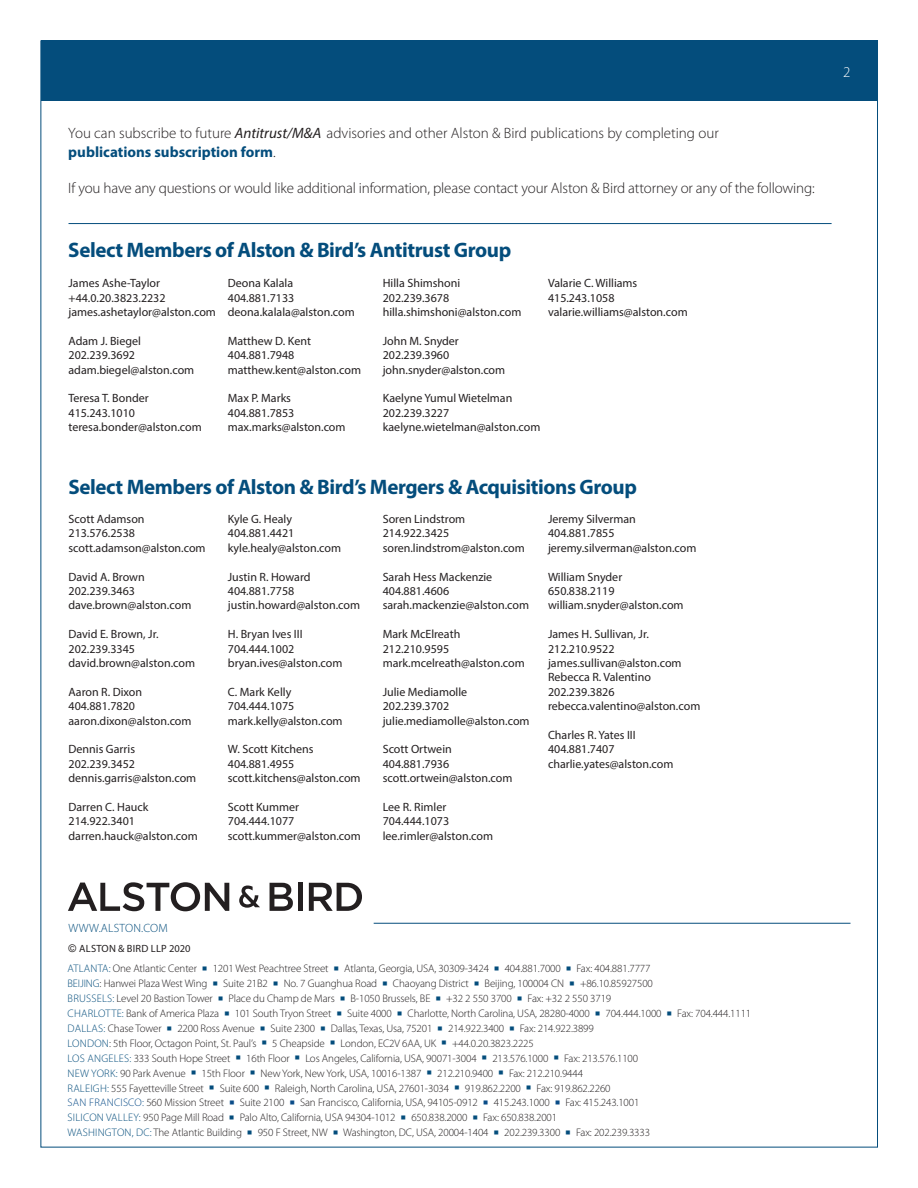
<style>
.page{position:relative;width:918px;height:1188px;background:#fff}
.page>*{position:absolute;margin:0;border:0;box-sizing:border-box;transform-origin:0 0}
.t1{font:700 21px "Myriad Pro";letter-spacing:-.02em;color:#044d7c}
.t2{font:300 15px/19px "Myriad Pro";letter-spacing:-.01em;color:#231f20}
.t3{font:300 15px "Myriad Pro";color:#fff}
.t4{font:12px/14.4px "Myriad Pro";color:#231f20}
.t5{font:300 12px "Myriad Pro";letter-spacing:.02em;color:#044d7c}
.t6{font:300 10.95px/14.9px "Myriad Pro";letter-spacing:-.01em;color:#231f20}
.t7{font:10.5px "Myriad Pro";letter-spacing:.02em;color:#231f20}
.s1{font-weight:400;font-style:italic}
.s2{font-weight:700;color:#044d7c}
.s3{font-family:"Arial"}
.s4{color:#044d7c}
.s5{color:#0a4c88}
</style>
<div class="page">
<div style="left:42px;top:40px;width:836px;height:61px;background:#044d7c"></div>
<hr style="left:69px;top:223px;width:763px;height:1px;background:#044d7c">
<svg style="left:68px;top:882px;width:161px;height:29px"></svg>
<svg style="left:239px;top:886px;width:21px;height:22px"></svg>
<svg style="left:270px;top:883px;width:23px;height:28px"></svg>
<div style="left:298px;top:883px;width:5px;height:28px;background:#231f20"></div>
<svg style="left:309px;top:883px;width:53px;height:28px"></svg>
<hr style="left:374px;top:923px;width:476px;height:1px;background:#044d7c">
<p class="t2" style="left:68px;top:123px;width:652px">You can subscribe to future <span class="s1">Antitrust/M&amp;A</span> advisories and other Alston &amp; Bird publications by completing our <span class="s2">publications subscription form</span>.</p>
<p class="t2" style="left:68px;top:178px;width:748px">If you have any questions or would like additional information, please contact your Alston &amp; Bird attorney or any of the following:</p>
<h1 class="t1" style="left:68px;top:236px;width:444px">Select Members of Alston &amp; Bird’s Antitrust Group</h1>
<p class="t4" style="left:69px;top:276px;width:149px">James Ashe-Taylor +44.0.20.3823.2232 james.ashetaylor@alston.com</p>
<p class="t4" style="left:69px;top:333px;width:127px">Adam J. Biegel<br>202.239.3692 adam.biegel@alston.com</p>
<p class="t4" style="left:69px;top:391px;width:135px">Teresa T. Bonder<br>415.243.1010 teresa.bonder@alston.com</p>
<p class="t4" style="left:228px;top:276px;width:128px">Deona Kalala<br>404.881.7133 deona.kalala@alston.com</p>
<p class="t4" style="left:228px;top:333px;width:135px">Matthew D. Kent<br>404.881.7948 matthew.kent@alston.com</p>
<p class="t4" style="left:228px;top:391px;width:119px">Max P. Marks<br>404.881.7853 max.marks@alston.com</p>
<p class="t4" style="left:383px;top:276px;width:140px">Hilla Shimshoni<br>202.239.3678 hilla.shimshoni@alston.com</p>
<p class="t4" style="left:383px;top:333px;width:124px">John M. Snyder<br>202.239.3960 john.snyder@alston.com</p>
<p class="t4" style="left:383px;top:391px;width:159px">Kaelyne Yumul Wietelman<br>202.239.3227 kaelyne.wietelman@alston.com</p>
<p class="t4" style="left:548px;top:276px;width:141px">Valarie C. Williams<br>415.243.1058 valarie.williams@alston.com</p>
<h1 class="t1" style="left:69px;top:473px;width:570px">Select Members of Alston &amp; Bird’s Mergers &amp; Acquisitions Group</h1>
<p class="t4" style="left:69px;top:512px;width:139px">Scott Adamson<br>213.576.2538 scott.adamson@alston.com</p>
<p class="t4" style="left:69px;top:569px;width:124px">David A. Brown<br>202.239.3463 dave.brown@alston.com</p>
<p class="t4" style="left:69px;top:627px;width:128px">David E. Brown, Jr.<br>202.239.3345 david.brown@alston.com</p>
<p class="t4" style="left:69px;top:684px;width:125px">Aaron R. Dixon<br>404.881.7820 aaron.dixon@alston.com</p>
<p class="t4" style="left:69px;top:742px;width:129px">Dennis Garris<br>202.239.3452 dennis.garris@alston.com</p>
<p class="t4" style="left:69px;top:800px;width:131px">Darren C. Hauck<br>214.922.3401 darren.hauck@alston.com</p>
<p class="t4" style="left:228px;top:512px;width:115px">Kyle G. Healy<br>404.881.4421 kyle.healy@alston.com</p>
<p class="t4" style="left:228px;top:569px;width:134px">Justin R. Howard<br>404.881.7758 justin.howard@alston.com</p>
<p class="t4" style="left:228px;top:627px;width:116px">H. Bryan Ives III<br>704.444.1002 bryan.ives@alston.com</p>
<p class="t4" style="left:228px;top:684px;width:116px">C. Mark Kelly<br>704.444.1075 mark.kelly@alston.com</p>
<p class="t4" style="left:228px;top:742px;width:134px">W. Scott Kitchens<br>404.881.4955 scott.kitchens@alston.com</p>
<p class="t4" style="left:228px;top:800px;width:135px">Scott Kummer<br>704.444.1077 scott.kummer@alston.com</p>
<p class="t4" style="left:383px;top:512px;width:144px">Soren Lindstrom<br>214.922.3425 soren.lindstrom@alston.com</p>
<p class="t4" style="left:383px;top:569px;width:148px">Sarah Hess Mackenzie<br>404.881.4606 sarah.mackenzie@alston.com</p>
<p class="t4" style="left:383px;top:627px;width:144px">Mark McElreath<br>212.210.9595 mark.mcelreath@alston.com</p>
<p class="t4" style="left:383px;top:684px;width:148px">Julie Mediamolle<br>202.239.3702 julie.mediamolle@alston.com</p>
<p class="t4" style="left:383px;top:742px;width:131px">Scott Ortwein<br>404.881.7936 scott.ortwein@alston.com</p>
<p class="t4" style="left:383px;top:800px;width:112px">Lee R. Rimler<br>704.444.1073 lee.rimler@alston.com</p>
<p class="t4" style="left:548px;top:512px;width:150px">Jeremy Silverman<br>404.881.7855 jeremy.silverman@alston.com</p>
<p class="t4" style="left:548px;top:569px;width:137px">William Snyder<br>650.838.2119 william.snyder@alston.com</p>
<p class="t4" style="left:548px;top:627px;width:154px">James H. Sullivan, Jr.<br>212.210.9522 james.sullivan@alston.com<br>Rebecca R. Valentino<br>202.239.3826 rebecca.valentino@alston.com</p>
<p class="t4" style="left:548px;top:728px;width:127px">Charles R. Yates III<br>404.881.7407 charlie.yates@alston.com</p>
<p class="t3" style="left:843px;top:63px;width:9px">2</p>
<p class="t5" style="left:69px;top:921px;width:101px">WWW.ALSTON.COM</p>
<p class="t7" style="left:69px;top:942px;width:124px"><span class="s3">©</span> ALSTON &amp; BIRD LLP 2020</p>
<p class="t6" style="left:68px;top:961px;width:685px"><span class="s4">ATLANTA:</span> One Atlantic Center <span class="s4">■</span> 1201 West Peachtree Street <span class="s4">■</span> Atlanta, Georgia, USA, 30309-3424 <span class="s4">■</span> 404.881.7000 <span class="s4">■</span> Fax: 404.881.7777<br><span class="s4">BEIJING</span>: Hanwei Plaza West Wing <span class="s4">■</span> Suite 21B2 <span class="s4">■</span> No. 7 Guanghua Road <span class="s4">■</span> Chaoyang District <span class="s4">■</span> Beijing, 100004 CN <span class="s4">■</span> +86.10.85927500<br><span class="s4">BRUSSELS:</span> Level 20 Bastion Tower <span class="s4">■</span> Place du Champ de Mars <span class="s4">■</span> B-1050 Brussels, BE <span class="s4">■</span> +32 2 550 3700 <span class="s4">■</span> Fax: +32 2 550 3719<br><span class="s4">CHARLOTTE:</span> Bank of America Plaza <span class="s4">■</span> 101 South Tryon Street <span class="s4">■</span> Suite 4000 <span class="s4">■</span> Charlotte, North Carolina, USA, 28280-4000 <span class="s4">■</span> 704.444.1000 <span class="s4">■</span> Fax: 704.444.1111<br><span class="s4">DALLAS:</span> Chase Tower <span class="s4">■</span> 2200 Ross Avenue <span class="s4">■</span> Suite 2300 <span class="s4">■</span> Dallas, Texas, Usa, 75201 <span class="s4">■</span> 214.922.3400 <span class="s4">■</span> Fax: 214.922.3899<br><span class="s4">LONDON</span>: 5th Floor, Octagon Point, St. Paul’s <span class="s4">■</span> 5 Cheapside <span class="s4">■</span> London, EC2V 6AA, UK <span class="s4">■</span> +44.0.20.3823.2225<br><span class="s4">LOS ANGELES:</span> 333 South Hope Street <span class="s4">■</span> 16th Floor <span class="s4">■</span> Los Angeles, California, USA, 90071-3004 <span class="s4">■</span> 213.576.1000 <span class="s4">■</span> Fax: 213.576.1100<br><span class="s4">NEW YORK:</span> 90 Park Avenue <span class="s4">■</span> 15th Floor <span class="s4">■</span> New York, New York, USA, 10016-1387 <span class="s4">■</span> 212.210.9400 <span class="s4">■</span> Fax: 212.210.9444<br><span class="s4">RALEIGH:</span> 555 Fayetteville Street <span class="s4">■</span> Suite 600 <span class="s4">■</span> Raleigh, North Carolina, USA, 27601-3034 <span class="s4">■</span> 919.862.2200 <span class="s4">■</span> Fax: 919.862.2260<br><span class="s5">SAN FRANCISCO:</span> 560 Mission Street <span class="s5">■</span> Suite 2100 <span class="s5">■</span> San Francisco, California, USA, 94105-0912 <span class="s5">■</span> 415.243.1000 <span class="s5">■</span> Fax: 415.243.1001<br><span class="s4">SILICON VALLEY:</span> 950 Page Mill Road <span class="s4">■</span> Palo Alto, California, USA 94304-1012 <span class="s4">■</span> 650.838.2000 <span class="s4">■</span> Fax: 650.838.2001<br><span class="s4">WASHINGTON, DC:</span> The Atlantic Building <span class="s4">■</span> 950 F Street, NW <span class="s4">■</span> Washington, DC, USA, 20004-1404 <span class="s4">■</span> 202.239.3300 <span class="s4">■</span> Fax: 202.239.3333</p>
</div>
